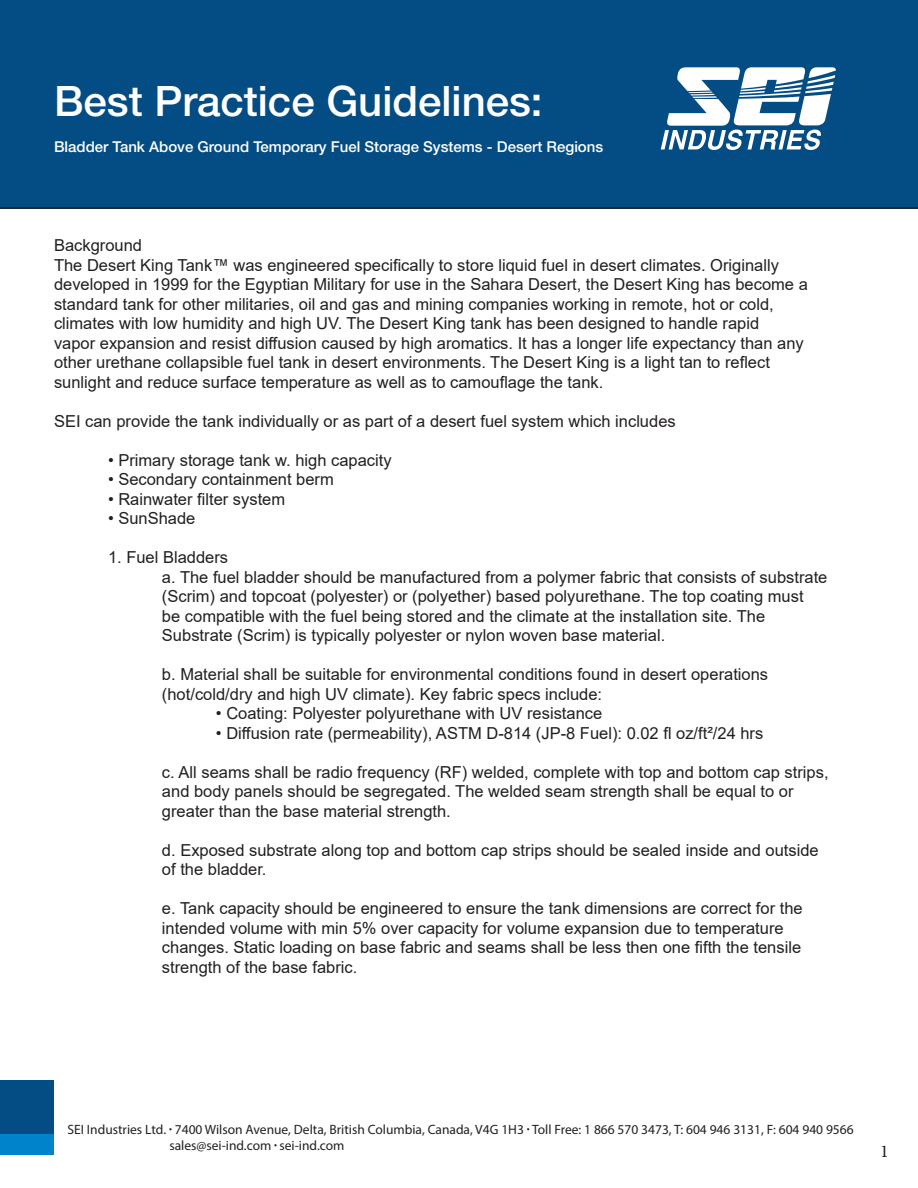
<style>
.page{position:relative;width:918px;height:1188px;background:#fff}
.page>*{position:absolute;margin:0;border:0;box-sizing:border-box;transform-origin:0 0}
.t1{font:500 42px "Helvetica Neue LT Std";color:#fff}
.t2{font:18px "Minion Pro";color:#231f20}
.t3{font:16.5px "Arial";color:#231f20}
.t4{font:500 15px "Helvetica Neue LT Std";color:#fff}
.t5{font:13.5px/16.2px "Myriad Pro";color:#231f20}
.s1{font-size:10.5px}
</style>
<div class="page">
<div style="left:0;top:0;width:918px;height:209px;background:#044d84"></div>
<div style="left:0;top:1134px;width:54px;height:21px;background:#0083ca"></div>
<div style="left:0;top:1080px;width:54px;height:54px;background:#044d84"></div>
<svg style="left:661px;top:67px;width:175px;height:83px"></svg>
<p class="t1" style="left:54px;top:76px;width:490px">Best Practice Guidelines:</p>
<p class="t4" style="left:54px;top:138px;width:551px">Bladder Tank Above Ground Temporary Fuel Storage Systems - Desert Regions</p>
<p class="t3" style="left:54px;top:234px;width:90px">Background</p>
<p class="t3" style="left:54px;top:253px;width:727px">The Desert King Tank™ was engineered specifically to store liquid fuel in desert climates. Originally</p>
<p class="t3" style="left:54px;top:273px;width:755px">developed in 1999 for the Egyptian Military for use in the Sahara Desert, the Desert King has become a</p>
<p class="t3" style="left:54px;top:292px;width:721px">standard tank for other militaries, oil and gas and mining companies working in remote, hot or cold,</p>
<p class="t3" style="left:54px;top:312px;width:707px">climates with low humidity and high UV. The Desert King tank has been designed to handle rapid</p>
<p class="t3" style="left:54px;top:331px;width:751px">vapor expansion and resist diffusion caused by high aromatics. It has a longer life expectancy than any</p>
<p class="t3" style="left:54px;top:351px;width:717px">other urethane collapsible fuel tank in desert environments. The Desert King is a light tan to reflect</p>
<p class="t3" style="left:54px;top:370px;width:551px">sunlight and reduce surface temperature as well as to camouflage the tank.</p>
<p class="t3" style="left:54px;top:409px;width:623px">SEI can provide the tank individually or as part of a desert fuel system which includes</p>
<p class="t3" style="left:108px;top:448px;width:285px">• Primary storage tank w. high capacity</p>
<p class="t3" style="left:108px;top:468px;width:227px">• Secondary containment berm</p>
<p class="t3" style="left:108px;top:487px;width:179px">• Rainwater filter system</p>
<p class="t3" style="left:108px;top:507px;width:89px">• SunShade</p>
<p class="t3" style="left:108px;top:546px;width:122px">1. Fuel Bladders</p>
<p class="t3" style="left:162px;top:565px;width:667px">a. The fuel bladder should be manufactured from a polymer fabric that consists of substrate</p>
<p class="t3" style="left:162px;top:585px;width:643px">(Scrim) and topcoat (polyester) or (polyether) based polyurethane. The top coating must</p>
<p class="t3" style="left:162px;top:604px;width:605px">be compatible with the fuel being stored and the climate at the installation site. The</p>
<p class="t3" style="left:162px;top:624px;width:505px">Substrate (Scrim) is typically polyester or nylon woven base material.</p>
<p class="t3" style="left:162px;top:663px;width:608px">b. Material shall be suitable for environmental conditions found in desert operations</p>
<p class="t3" style="left:162px;top:682px;width:442px">(hot/cold/dry and high UV climate). Key fabric specs include:</p>
<p class="t3" style="left:216px;top:702px;width:388px">• Coating: Polyester polyurethane with UV resistance</p>
<p class="t3" style="left:216px;top:721px;width:549px">• Diffusion rate (permeability), ASTM D-814 (JP-8 Fuel): 0.02 fl oz/ft²/24 hrs</p>
<p class="t3" style="left:162px;top:760px;width:668px">c. All seams shall be radio frequency (RF) welded, complete with top and bottom cap strips,</p>
<p class="t3" style="left:162px;top:780px;width:633px">and body panels should be segregated. The welded seam strength shall be equal to or</p>
<p class="t3" style="left:162px;top:799px;width:290px">greater than the base material strength.</p>
<p class="t3" style="left:162px;top:838px;width:658px">d. Exposed substrate along top and bottom cap strips should be sealed inside and outside</p>
<p class="t3" style="left:162px;top:858px;width:106px">of the bladder.</p>
<p class="t3" style="left:162px;top:897px;width:642px">e. Tank capacity should be engineered to ensure the tank dimensions are correct for the</p>
<p class="t3" style="left:162px;top:916px;width:623px">intended volume with min 5% over capacity for volume expansion due to temperature</p>
<p class="t3" style="left:162px;top:936px;width:641px">changes. Static loading on base fabric and seams shall be less then one fifth the tensile</p>
<p class="t3" style="left:162px;top:955px;width:197px">strength of the base fabric.</p>
<p class="t5" style="left:169px;top:1121px;width:686px;text-indent:-102px">SEI Industries Ltd. <span class="s1">•</span> 7400 Wilson Avenue, Delta, British Columbia, Canada, V4G 1H3 <span class="s1">•</span> Toll Free: 1 866 570 3473, T: 604 946 3131, F: 604 940 9566 sales@sei-ind.com <span class="s1">•</span> sei-ind.com</p>
<p class="t2" style="left:880px;top:1139px;width:10px">1</p>
</div>
